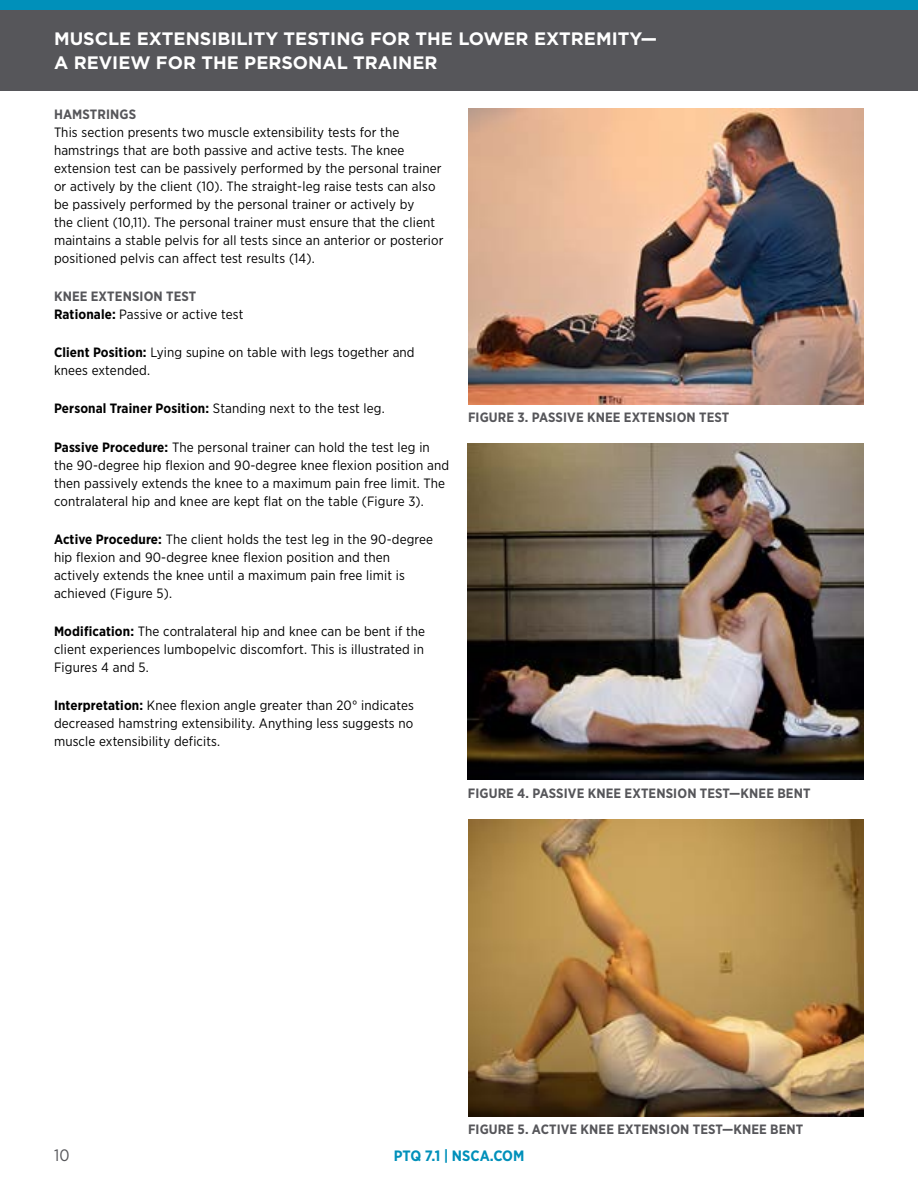
<style>
.page{position:relative;width:918px;height:1188px;background:#fff}
.page>*{position:absolute;margin:0;border:0;box-sizing:border-box;transform-origin:0 0}
.t1{font:700 18px/24px "Gotham";color:#fff}
.t2{font:16.5px "Gotham Narrow";color:#56565a}
.t3{font:700 15px "Gotham Narrow";color:#0090ba}
.t4{font:13.5px/18px "Gotham Narrow";letter-spacing:.01em;color:#000}
.t5{font:700 13.5px "Gotham Narrow";letter-spacing:.01em;color:#56565a}
.s1{font-weight:700;color:#56565a}
.s2{font-weight:700}
</style>
<div class="page">
<div style="left:0;top:0;width:918px;height:17px;background:#0090ba"></div>
<div style="left:0;top:10px;width:918px;height:81px;background:#56565a"></div>
<img style="left:468px;top:819px;width:396px;height:297px">
<img style="left:468px;top:444px;width:396px;height:336px">
<img style="left:468px;top:109px;width:396px;height:295px">
<h1 class="t1" style="left:54px;top:27px;width:604px">MUSCLE EXTENSIBILITY TESTING FOR THE LOWER EXTREMITY—<br>A REVIEW FOR THE PERSONAL TRAINER</h1>
<p class="t5" style="left:54px;top:105px;width:84px">HAMSTRINGS</p>
<p class="t4" style="left:54px;top:123px;width:391px">This section presents two muscle extensibility tests for the hamstrings that are both passive and active tests. The knee extension test can be passively performed by the personal trainer or actively by the client (10). The straight-leg raise tests can also be passively performed by the personal trainer or actively by<br>the client (10,11). The personal trainer must ensure that the client maintains a stable pelvis for all tests since an anterior or posterior positioned pelvis can affect test results (14).</p>
<p class="t4" style="left:54px;top:287px;width:191px"><span class="s1">KNEE EXTENSION TEST<br></span><span class="s2">Rationale:</span> Passive or active test</p>
<p class="t4" style="left:54px;top:343px;width:362px"><span class="s2">Client Position:</span> Lying supine on table with legs together and knees extended.</p>
<p class="t4" style="left:54px;top:399px;width:332px"><span class="s2">Personal Trainer Position:</span> Standing next to the test leg.</p>
<p class="t4" style="left:54px;top:438px;width:397px"><span class="s2">Passive Procedure:</span> The personal trainer can hold the test leg in the 90-degree hip flexion and 90-degree knee flexion position and then passively extends the knee to a maximum pain free limit. The contralateral hip and knee are kept flat on the table (Figure 3).</p>
<p class="t4" style="left:54px;top:530px;width:381px"><span class="s2">Active Procedure:</span> The client holds the test leg in the 90-degree hip flexion and 90-degree knee flexion position and then actively extends the knee until a maximum pain free limit is achieved (Figure 5).</p>
<p class="t4" style="left:54px;top:622px;width:373px;text-align:justify"><span class="s2">Modification:</span> The contralateral hip and knee can be bent if the client experiences lumbopelvic discomfort. This is illustrated in Figures 4 and 5.</p>
<p class="t4" style="left:54px;top:696px;width:361px;text-align:justify"><span class="s2">Interpretation:</span> Knee flexion angle greater than 20° indicates decreased hamstring extensibility. Anything less suggests no muscle extensibility deficits.</p>
<p class="t5" style="left:468px;top:409px;width:263px">FIGURE 3. PASSIVE KNEE EXTENSION TEST</p>
<p class="t5" style="left:468px;top:784px;width:344px">FIGURE 4. PASSIVE KNEE EXTENSION TEST—KNEE BENT</p>
<p class="t5" style="left:468px;top:1121px;width:337px">FIGURE 5. ACTIVE KNEE EXTENSION TEST—KNEE BENT</p>
<p class="t2" style="left:54px;top:1145px;width:17px">10</p>
<p class="t3" style="left:394px;top:1146px;width:132px">PTQ 7.1 | NSCA.COM</p>
</div>
